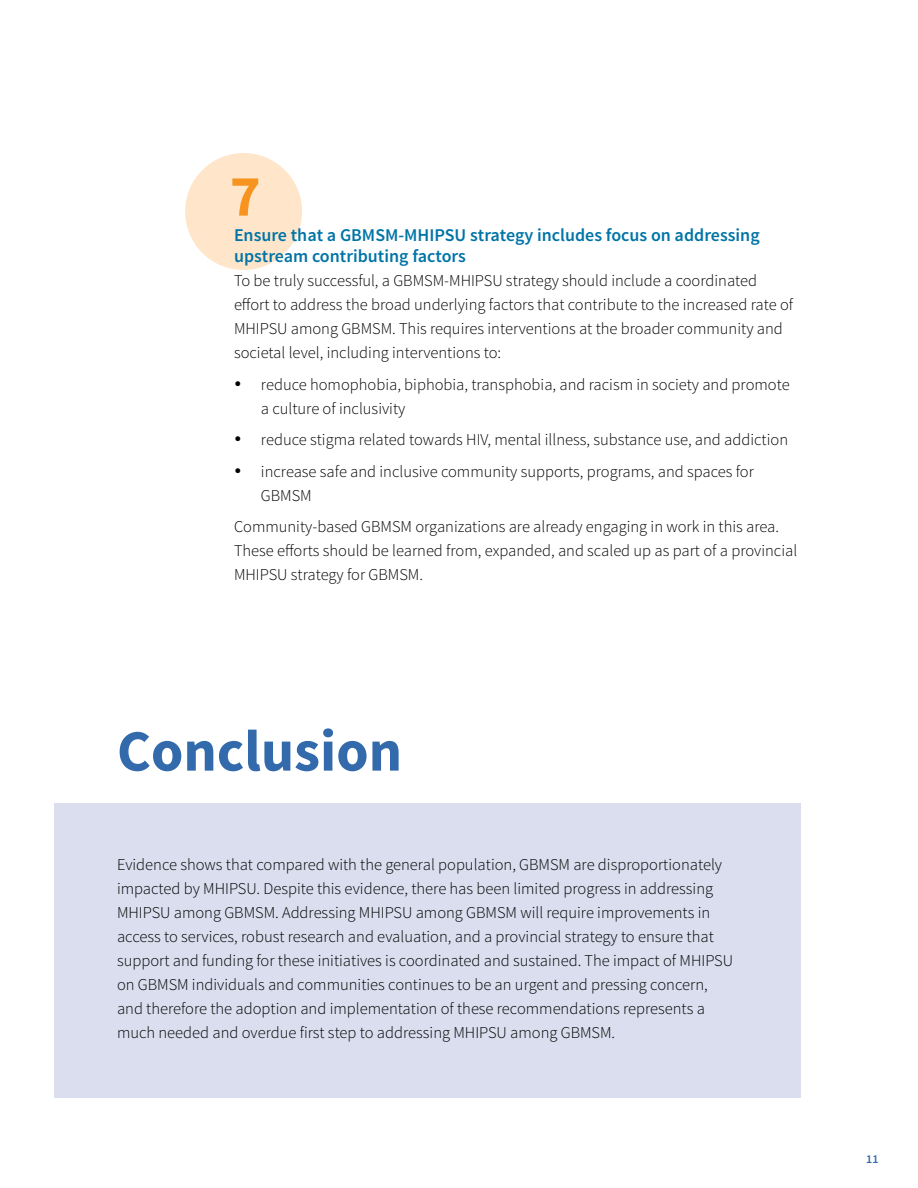
<style>
.page{position:relative;width:918px;height:1188px;background:#fff}
.page>*{position:absolute;margin:0;border:0;box-sizing:border-box;transform-origin:0 0}
.t1{font:700 58.5px "Source Sans Pro";color:#326aac}
.t2{font:700 58.5px "Source Sans Pro";color:#f7941f}
.t3{font:600 18px/21.6px "Source Sans Pro";color:#0074a6}
.t4{font:300 16.5px/24px "Source Sans Pro";color:#000}
.t5{font:600 12px "Source Sans Pro";color:#326aac}
</style>
<div class="page">
<div style="left:185px;top:153px;width:117px;height:117px;background:#ffe6cb;border-radius:50%"></div>
<div style="left:54px;top:803px;width:747px;height:295px;background:#dadeee"></div>
<h1 class="t2" style="left:230px;top:159px;width:32px">7</h1>
<p class="t3" style="left:234px;top:224px;width:527px">Ensure that a GBMSM-MHIPSU strategy includes focus on addressing upstream contributing factors</p>
<p class="t4" style="left:234px;top:269px;width:561px">To be truly successful, a GBMSM-MHIPSU strategy should include a coordinated effort to address the broad underlying factors that contribute to the increased rate of MHIPSU among GBMSM. This requires interventions at the broader community and societal level, including interventions to:</p>
<p class="t4" style="left:261px;top:372px;width:530px;text-indent:-27px">• reduce homophobia, biphobia, transphobia, and racism in society and promote a culture of inclusivity</p>
<p class="t4" style="left:234px;top:428px;width:556px">• reduce stigma related towards HIV, mental illness, substance use, and addiction</p>
<p class="t4" style="left:261px;top:459px;width:494px;text-indent:-27px">• increase safe and inclusive community supports, programs, and spaces for<br>GBMSM</p>
<p class="t4" style="left:234px;top:515px;width:565px">Community-based GBMSM organizations are already engaging in work in this area.<br>These efforts should be learned from, expanded, and scaled up as part of a provincial<br>MHIPSU strategy for GBMSM.</p>
<h1 class="t1" style="left:117px;top:714px;width:287px">Conclusion</h1>
<p class="t4" style="left:117px;top:853px;width:618px">Evidence shows that compared with the general population, GBMSM are disproportionately impacted by MHIPSU. Despite this evidence, there has been limited progress in addressing MHIPSU among GBMSM. Addressing MHIPSU among GBMSM will require improvements in access to services, robust research and evaluation, and a provincial strategy to ensure that support and funding for these initiatives is coordinated and sustained. The impact of MHIPSU on GBMSM individuals and communities continues to be an urgent and pressing concern, and therefore the adoption and implementation of these recommendations represents a much needed and overdue first step to addressing MHIPSU among GBMSM.</p>
<p class="t5" style="left:866px;top:1151px;width:14px">11</p>
</div>
